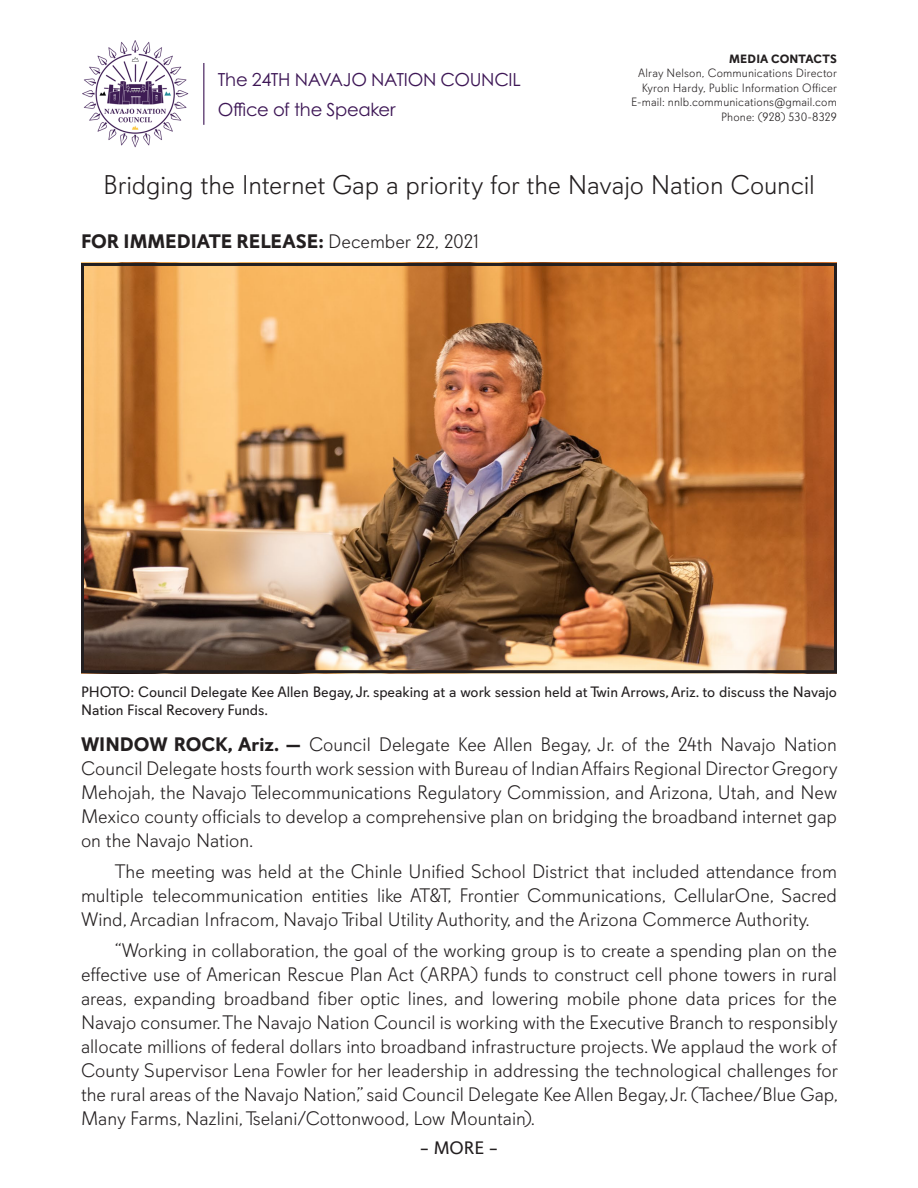
<style>
.page{position:relative;width:918px;height:1188px;background:#fff}
.page>*{position:absolute;margin:0;border:0;box-sizing:border-box;transform-origin:0 0}
.PR_Title{font:300 27px "Davis Sans";letter-spacing:-.005em;color:#231f20}
.Regular_PR_Paragraph{font:300 19.5px/24px "Davis Sans";color:#231f20;text-align:justify}
.PR_First_Paragraph{font:300 19.5px/24px "Davis Sans";color:#231f20;text-align:justify}
.t1{font:700 19.5px "Davis Sans";color:#231f20}
.t2{font:18px "Century Gothic Pro";letter-spacing:-.02em;color:#3d1655}
.t3{font:18px "Davis Sans";color:#231f20}
.t4{font:15px/18px "Davis Sans";color:#231f20}
.PR_Body_11_pt{font:300 12px "Davis Sans";letter-spacing:.015em;color:#231f20}
.PR_Body_11_pt-2{font:700 12px "Davis Sans";letter-spacing:.015em;color:#231f20}
.s1{font-weight:300}
.s2{font-weight:700}
</style>
<div class="page">
<img style="left:85px;top:267px;width:748px;height:402px">
<div style="left:81px;top:263px;width:756px;height:410px;border:3px solid #231f20"></div>
<hr style="left:203px;top:63px;width:1px;height:62px;background:#3d1655">
<img style="left:82px;top:40px;width:107px;height:107px">
<p class="t2" style="left:218px;top:68px;width:304px">The 24TH NAVAJO NATION COUNCIL</p>
<p class="t2" style="left:218px;top:98px;width:179px">Office of the Speaker</p>
<p class="PR_Body_11_pt-2" style="left:729px;top:52px;width:109px">MEDIA CONTACTS</p>
<p class="PR_Body_11_pt" style="left:638px;top:67px;width:200px">Alray Nelson, Communications Director</p>
<p class="PR_Body_11_pt" style="left:642px;top:81px;width:197px">Kyron Hardy, Public Information Officer</p>
<p class="PR_Body_11_pt" style="left:631px;top:95px;width:207px">E-mail: nnlb.communications@gmail.com</p>
<p class="PR_Body_11_pt" style="left:721px;top:110px;width:117px">Phone: (928) 530-8329</p>
<p class="PR_Title" style="left:103px;top:170px;width:713px">Bridging the Internet Gap a priority for the Navajo Nation Council</p>
<p class="t1" style="left:81px;top:230px;width:400px">FOR IMMEDIATE RELEASE: <span class="s1">December 22, 2021</span></p>
<p class="t4" style="left:81px;top:683px;width:758px">PHOTO: Council Delegate Kee Allen Begay, Jr. speaking at a work session held at Twin Arrows, Ariz. to discuss the Navajo<br>Nation Fiscal Recovery Funds.</p>
<p class="PR_First_Paragraph" style="left:81px;top:733px;width:758px"><span class="s2">WINDOW ROCK, Ariz. —</span> Council Delegate Kee Allen Begay, Jr. of the 24th Navajo Nation Council Delegate hosts fourth work session with Bureau of Indian Affairs Regional Director Gregory Mehojah, the Navajo Telecommunications Regulatory Commission, and Arizona, Utah, and New Mexico county officials to develop a comprehensive plan on bridging the broadband internet gap on the Navajo Nation.</p>
<p class="Regular_PR_Paragraph" style="left:81px;top:860px;width:758px;text-indent:34px">The meeting was held at the Chinle Unified School District that included attendance from multiple telecommunication entities like AT&amp;T, Frontier Communications, CellularOne, Sacred Wind, Arcadian Infracom, Navajo Tribal Utility Authority, and the Arizona Commerce Authority.</p>
<p class="Regular_PR_Paragraph" style="left:81px;top:938px;width:759px;text-indent:34px">“Working in collaboration, the goal of the working group is to create a spending plan on the effective use of American Rescue Plan Act (ARPA) funds to construct cell phone towers in rural areas, expanding broadband fiber optic lines, and lowering mobile phone data prices for the Navajo consumer. The Navajo Nation Council is working with the Executive Branch to responsibly allocate millions of federal dollars into broadband infrastructure projects. We applaud the work of County Supervisor Lena Fowler for her leadership in addressing the technological challenges for the rural areas of the Navajo Nation,” said Council Delegate Kee Allen Begay, Jr. (Tachee/Blue Gap, Many Farms, Nazlini, Tselani/Cottonwood, Low Mountain).</p>
<p class="t3" style="left:420px;top:1138px;width:80px">– MORE –</p>
</div>
